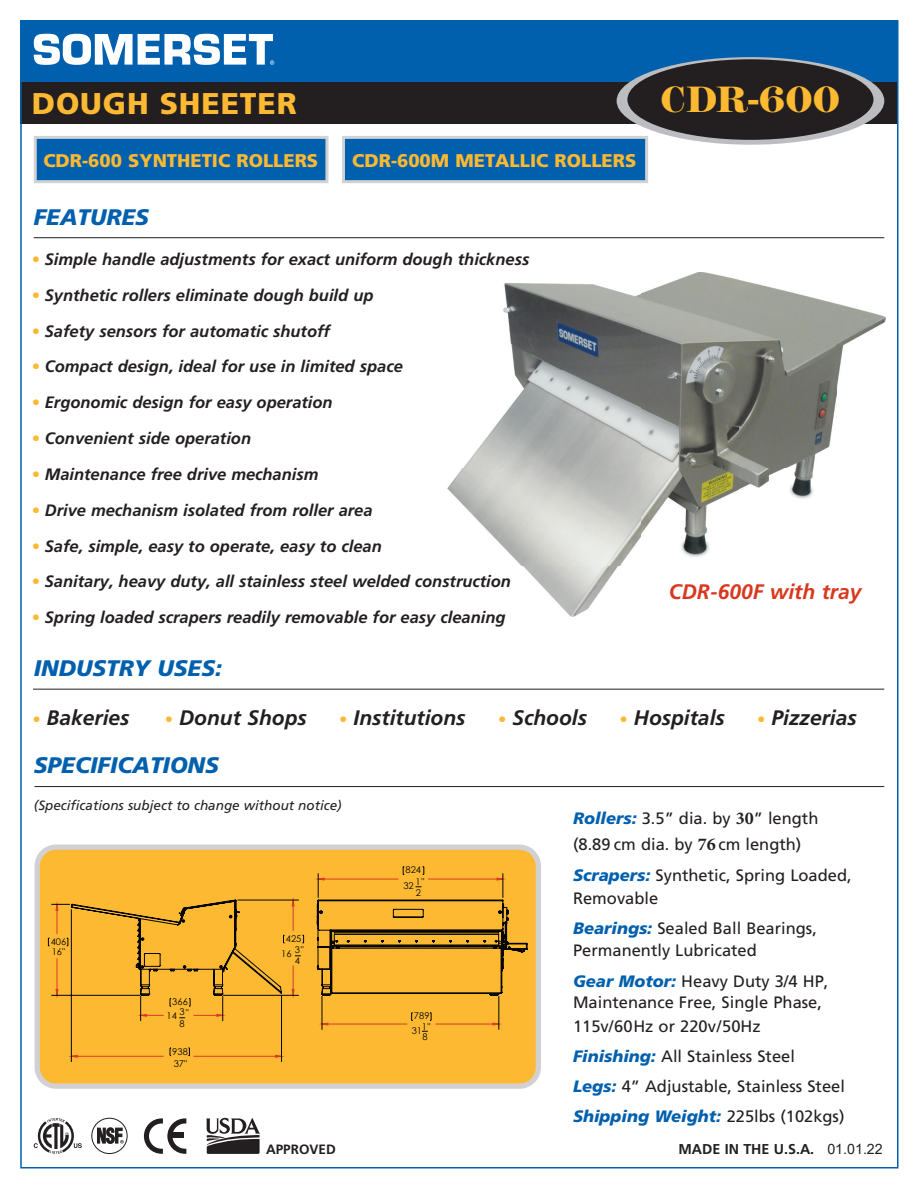
<style>
.page{position:relative;width:918px;height:1188px;background:#fff}
.page>*{position:absolute;margin:0;border:0;box-sizing:border-box;transform-origin:0 0}
.t1{font:800 37.95px "Modern No 216";color:#fdb931}
.t2{font:900 30px "Frutiger";letter-spacing:.03em;color:#fdb931}
.t3{font:italic 900 22.5px "Frutiger";color:#0160ae}
.t4{font:italic 700 21px "Frutiger";color:#231f20}
.t5{font:italic 700 21px "Frutiger";color:#d8381e}
.t6{font:900 18.3px "Frutiger";color:#fdb931}
.t7{font:italic 700 16.5px "Frutiger";color:#231f20}
.t8{font:16.5px/30px "Frutiger";color:#231f20}
.t9{font:700 14.25px "Frutiger";color:#231f20}
.t10{font:italic 13.5px "Frutiger";color:#231f20}
.t11{font:700 13.5px "Frutiger";color:#231f20}
.t12{font:9.3px/6.6px "Century Gothic";color:#040503;text-align:right}
.s1{color:#fdb931}
.s2{font-size:16.5px;color:#fdb931}
.s3{font-weight:900;font-style:italic;color:#0160ae}
.s4{font-family:"Minion Pro";font-weight:700;font-size:18px}
.s5{font-family:"Arial";font-weight:400}
</style>
<div class="page">
<div style="left:37px;top:847px;width:501px;height:239px;background:#fdb931;border-radius:19px"></div>
<div style="left:35px;top:845px;width:506px;height:244px;border:5px solid #d1d1d4;border-radius:19px"></div>
<img style="left:448px;top:272px;width:437px;height:344px">
<div style="left:20px;top:20px;width:878px;height:90px;background:#0160ae"></div>
<div style="left:20px;top:82px;width:878px;height:42px;background:#231f20"></div>
<hr style="left:34px;top:237px;width:850px;height:1px;background:#231f20">
<hr style="left:33px;top:689px;width:851px;height:1px;background:#231f20">
<div style="left:617px;top:57px;width:267px;height:88px;background:#bcbdc0;border-radius:50%"></div>
<div style="left:627px;top:59px;width:246px;height:81px;background:#231f20;border-radius:50%"></div>
<div style="left:91px;top:1118px;width:37px;height:36px;border:1px solid #231f20;border-radius:50%"></div>
<svg style="left:97px;top:1128px;width:27px;height:16px"></svg>
<svg style="left:34px;top:1118px;width:48px;height:36px"></svg>
<svg style="left:144px;top:1118px;width:42px;height:36px"></svg>
<div style="left:171px;top:1133px;width:13px;height:5px;background:#231f20"></div>
<svg style="left:206px;top:1118px;width:54px;height:36px"></svg>
<hr style="left:34px;top:786px;width:850px;height:1px;background:#231f20">
<div style="left:34px;top:136px;width:294px;height:47px;background:#0160ae;border:3px solid #d1d2d4"></div>
<div style="left:342px;top:136px;width:306px;height:47px;background:#0160ae;border:3px solid #d1d2d4"></div>
<svg style="left:34px;top:34px;width:240px;height:31px"></svg>
<svg style="left:56px;top:878px;width:447px;height:179px"></svg>
<svg style="left:71px;top:899px;width:457px;height:97px"></svg>
<hr style="left:281px;top:995px;width:1px;height:67px;background:#040503">
<hr style="left:71px;top:909px;width:1px;height:153px;background:#040503">
<hr style="left:237px;top:900px;width:62px;height:1px;background:#040503">
<hr style="left:223px;top:995px;width:76px;height:1px;background:#040503">
<svg style="left:51px;top:904px;width:19px;height:1px"></svg>
<hr style="left:51px;top:995px;width:89px;height:1px;background:#040503">
<svg style="left:222px;top:996px;width:1px;height:25px"></svg>
<svg style="left:140px;top:996px;width:24px;height:25px"></svg>
<svg style="left:318px;top:873px;width:1px;height:25px"></svg>
<svg style="left:503px;top:873px;width:1px;height:25px"></svg>
<hr style="left:322px;top:996px;width:1px;height:34px;background:#040503">
<hr style="left:499px;top:996px;width:1px;height:34px;background:#040503">
<svg style="left:67px;top:938px;width:2px;height:9px"></svg>
<svg style="left:48px;top:938px;width:2px;height:9px"></svg>
<svg style="left:188px;top:1048px;width:2px;height:8px"></svg>
<svg style="left:189px;top:998px;width:2px;height:9px"></svg>
<svg style="left:302px;top:935px;width:2px;height:9px"></svg>
<svg style="left:283px;top:935px;width:2px;height:9px"></svg>
<svg style="left:423px;top:866px;width:2px;height:9px"></svg>
<svg style="left:430px;top:1013px;width:2px;height:8px"></svg>
<svg style="left:411px;top:1013px;width:2px;height:8px"></svg>
<h2 class="t2" style="left:32px;top:85px;width:266px">DOUGH SHEETER</h2>
<p class="t6" style="left:43px;top:149px;width:276px">CDR-600 SYNTHETIC ROLLERS</p>
<p class="t6" style="left:352px;top:149px;width:286px">CDR-600M METALLIC ROLLERS</p>
<h3 class="t3" style="left:34px;top:203px;width:117px">FEATURES</h3>
<p class="t7" style="left:32px;top:249px;width:499px"><span class="s1">•</span> Simple handle adjustments for exact uniform dough thickness</p>
<p class="t7" style="left:32px;top:285px;width:344px"><span class="s1">•</span> Synthetic rollers eliminate dough build up</p>
<p class="t7" style="left:32px;top:321px;width:300px"><span class="s1">•</span> Safety sensors for automatic shutoff</p>
<p class="t7" style="left:32px;top:357px;width:373px"><span class="s1">•</span> Compact design, ideal for use in limited space</p>
<p class="t7" style="left:32px;top:393px;width:303px"><span class="s1">•</span> Ergonomic design for easy operation</p>
<p class="t7" style="left:32px;top:429px;width:221px"><span class="s1">•</span> Convenient side operation</p>
<p class="t7" style="left:32px;top:465px;width:289px"><span class="s1">•</span> Maintenance free drive mechanism</p>
<p class="t7" style="left:32px;top:500px;width:343px"><span class="s1">•</span> Drive mechanism isolated from roller area</p>
<p class="t7" style="left:32px;top:536px;width:352px"><span class="s1">•</span> Safe, simple, easy to operate, easy to clean</p>
<p class="t7" style="left:32px;top:572px;width:481px"><span class="s1">•</span> Sanitary, heavy duty, all stainless steel welded construction</p>
<p class="t7" style="left:32px;top:608px;width:476px"><span class="s1">•</span> Spring loaded scrapers readily removable for easy cleaning</p>
<h3 class="t3" style="left:34px;top:655px;width:190px">INDUSTRY USES:</h3>
<h1 class="t1" style="left:661px;top:78px;width:181px">CDR-600</h1>
<p class="t5" style="left:669px;top:579px;width:194px">CDR-600F with tray</p>
<p class="t4" style="left:32px;top:705px;width:99px"><span class="s2">•</span> Bakeries</p>
<p class="t4" style="left:164px;top:705px;width:144px"><span class="s2">•</span> Donut Shops</p>
<p class="t4" style="left:339px;top:705px;width:128px"><span class="s2">•</span> Institutions</p>
<p class="t4" style="left:498px;top:705px;width:91px"><span class="s2">•</span> Schools</p>
<p class="t4" style="left:619px;top:705px;width:107px"><span class="s2">•</span> Hospitals</p>
<p class="t4" style="left:757px;top:705px;width:101px"><span class="s2">•</span> Pizzerias</p>
<h3 class="t3" style="left:34px;top:752px;width:187px">SPECIFICATIONS</h3>
<p class="t10" style="left:34px;top:797px;width:309px">(Specifications subject to change without notice)</p>
<p class="t12" style="left:51px;top:938px;width:17px">406</p>
<p class="t12" style="left:52px;top:948px;width:15px">16"</p>
<p class="t12" style="left:172px;top:998px;width:17px">366</p>
<p class="t12" style="left:167px;top:1012px;width:20px;line-height:7.4px">14 3<br>8</p>
<p class="t12" style="left:186px;top:1009px;width:4px">"</p>
<p class="t12" style="left:172px;top:1048px;width:17px">938</p>
<p class="t12" style="left:174px;top:1060px;width:15px">37"</p>
<p class="t12" style="left:286px;top:935px;width:17px">425</p>
<p class="t12" style="left:281px;top:950px;width:20px;line-height:7.1px">16 3<br>4</p>
<p class="t12" style="left:301px;top:946px;width:4px">"</p>
<p class="t12" style="left:406px;top:867px;width:17px">824</p>
<p class="t12" style="left:422px;top:878px;width:4px">"</p>
<p class="t12" style="left:403px;top:882px;width:19px">321</p>
<p class="t12" style="left:416px;top:889px;width:7px">2</p>
<p class="t12" style="left:414px;top:1013px;width:17px">789</p>
<p class="t12" style="left:412px;top:1027px;width:17px">311<br>8</p>
<p class="t12" style="left:428px;top:1023px;width:4px">"</p>
<p class="t8" style="left:573px;top:806px;width:247px;line-height:25.5px"><span class="s3">Rollers:</span> 3.5” dia. by <span class="s4">30</span>” length (8.89 cm dia. by <span class="s4">76</span> cm length)</p>
<p class="t8" style="left:573px;top:864px;width:280px;line-height:22.5px"><span class="s3">Scrapers:</span> Synthetic, Spring Loaded,<br>Removable</p>
<p class="t8" style="left:573px;top:917px;width:245px;line-height:22.5px"><span class="s3">Bearings:</span> Sealed Ball Bearings,<br>Permanently Lubricated</p>
<p class="t8" style="left:573px;top:970px;width:257px;line-height:21.6px"><span class="s3">Gear Motor:</span> Heavy Duty 3/4 HP,<br>Maintenance Free, Single Phase,</p>
<p class="t8" style="left:573px;top:1011px;width:273px">115v/60Hz or 220v/50Hz<br><span class="s3">Finishing:</span> All Stainless Steel<br><span class="s3">Legs:</span> 4” Adjustable, Stainless Steel<br><span class="s3">Shipping Weight:</span> 225lbs (102kgs)</p>
<p class="t11" style="left:266px;top:1141px;width:71px">APPROVED</p>
<p class="t9" style="left:678px;top:1141px;width:206px">MADE IN THE U.S.A. <span class="s5">01.01.22</span></p>
</div>
